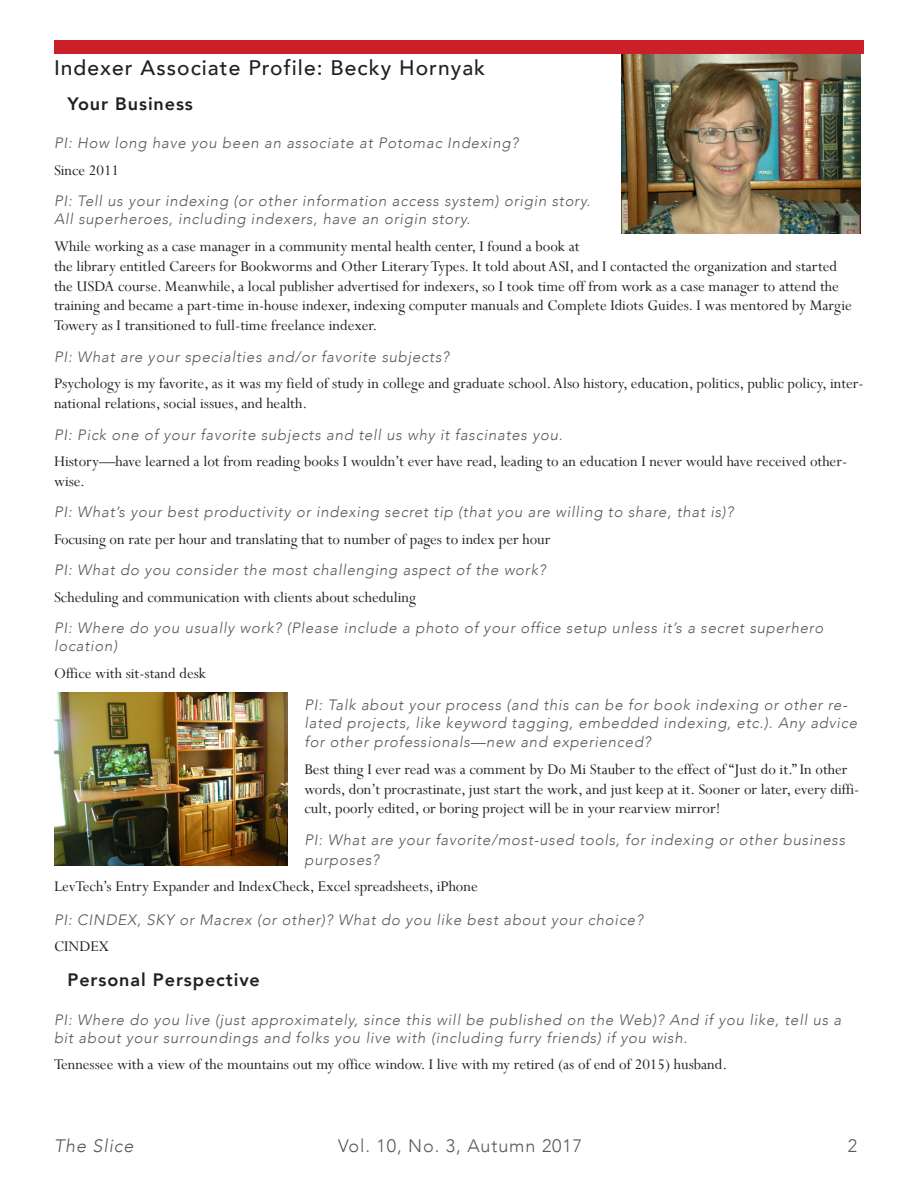
<style>
.page{position:relative;width:918px;height:1188px;background:#fff}
.page>*{position:absolute;margin:0;border:0;box-sizing:border-box;transform-origin:0 0}
.t1{font:500 21px "Avenir";letter-spacing:.05em;color:#231f20}
.t2{font:800 18px "Avenir";letter-spacing:.05em;color:#231f20}
.t3{font:300 18px "Avenir";letter-spacing:.05em;color:#585858}
.t4{font:italic 300 18px "Avenir";letter-spacing:.05em;color:#585858}
.t5{font:16.5px/19.8px "Perpetua";color:#231f20}
.t6{font:italic 300 15px/18px "Avenir";letter-spacing:.05em;color:#585858}
</style>
<div class="page">
<div style="left:54px;top:41px;width:810px;height:13px;background:#cb2027"></div>
<img style="left:621px;top:54px;width:239px;height:179px">
<img style="left:54px;top:692px;width:233px;height:173px">
<p class="t1" style="left:54px;top:50px;width:433px">Indexer Associate Profile: Becky Hornyak</p>
<p class="t2" style="left:68px;top:90px;width:127px">Your Business</p>
<p class="t6" style="left:54px;top:134px;width:466px">PI: How long have you been an associate at Potomac Indexing?</p>
<p class="t5" style="left:54px;top:160px;width:67px">Since 2011</p>
<p class="t6" style="left:54px;top:192px;width:538px">PI: Tell us your indexing (or other information access system) origin story.<br>All superheroes, including indexers, have an origin story.</p>
<p class="t5" style="left:54px;top:236px;width:799px">While working as a case manager in a community mental health center, I found a book at<br>the library entitled Careers for Bookworms and Other Literary Types. It told about ASI, and I contacted the organization and started the USDA course. Meanwhile, a local publisher advertised for indexers, so I took time off from work as a case manager to attend the training and became a part-time in-house indexer, indexing computer manuals and Complete Idiots Guides. I was mentored by Margie Towery as I transitioned to full-time freelance indexer.</p>
<p class="t6" style="left:54px;top:348px;width:397px">PI: What are your specialties and/or favorite subjects?</p>
<p class="t5" style="left:54px;top:373px;width:811px">Psychology is my favorite, as it was my field of study in college and graduate school. Also history, education, politics, public policy, inter&shy;national relations, social issues, and health.</p>
<p class="t6" style="left:54px;top:425px;width:510px">PI: Pick one of your favorite subjects and tell us why it fascinates you.</p>
<p class="t5" style="left:54px;top:451px;width:795px">History—have learned a lot from reading books I wouldn’t ever have read, leading to an education I never would have received other&shy;wise.</p>
<p class="t6" style="left:54px;top:503px;width:681px">PI: What’s your best productivity or indexing secret tip (that you are willing to share, that is)?</p>
<p class="t5" style="left:54px;top:529px;width:498px">Focusing on rate per hour and translating that to number of pages to index per hour</p>
<p class="t6" style="left:54px;top:561px;width:493px">PI: What do you consider the most challenging aspect of the work?</p>
<p class="t5" style="left:54px;top:587px;width:364px">Scheduling and communication with clients about scheduling</p>
<p class="t6" style="left:54px;top:619px;width:771px">PI: Where do you usually work? (Please include a photo of your office setup unless it’s a secret superhero location)</p>
<p class="t5" style="left:54px;top:663px;width:154px">Office with sit-stand desk</p>
<p class="t6" style="left:305px;top:695px;width:554px">PI: Talk about your process (and this can be for book indexing or other re&shy;lated projects, like keyword tagging, embedded indexing, etc.). Any advice</p>
<p class="t6" style="left:305px;top:733px;width:348px">for other professionals—new and experienced?</p>
<p class="t5" style="left:305px;top:759px;width:556px">Best thing I ever read was a comment by Do Mi Stauber to the effect of “Just do it.” In other words, don’t procrastinate, just start the work, and just keep at it. Sooner or later, every diffi&shy;cult, poorly edited, or boring project will be in your rearview mirror!</p>
<p class="t6" style="left:305px;top:830px;width:542px;line-height:19.8px">PI: What are your favorite/most-used tools, for indexing or other business purposes?</p>
<p class="t5" style="left:54px;top:876px;width:425px">LevTech’s Entry Expander and IndexCheck, Excel spreadsheets, iPhone</p>
<p class="t6" style="left:54px;top:910px;width:591px">PI: CINDEX, SKY or Macrex (or other)? What do you like best about your choice?</p>
<p class="t5" style="left:54px;top:936px;width:57px">CINDEX</p>
<p class="t2" style="left:68px;top:966px;width:194px">Personal Perspective</p>
<p class="t6" style="left:54px;top:1010px;width:789px">PI: Where do you live (just approximately, since this will be published on the Web)? And if you like, tell us a bit about your surroundings and folks you live with (including furry friends) if you wish.</p>
<p class="t5" style="left:54px;top:1054px;width:675px">Tennessee with a view of the mountains out my office window. I live with my retired (as of end of 2015) husband.</p>
<p class="t4" style="left:54px;top:1135px;width:81px">The Slice</p>
<p class="t3" style="left:338px;top:1135px;width:246px">Vol. 10, No. 3, Autumn 2017</p>
<p class="t3" style="left:848px;top:1135px;width:11px">2</p>
</div>
